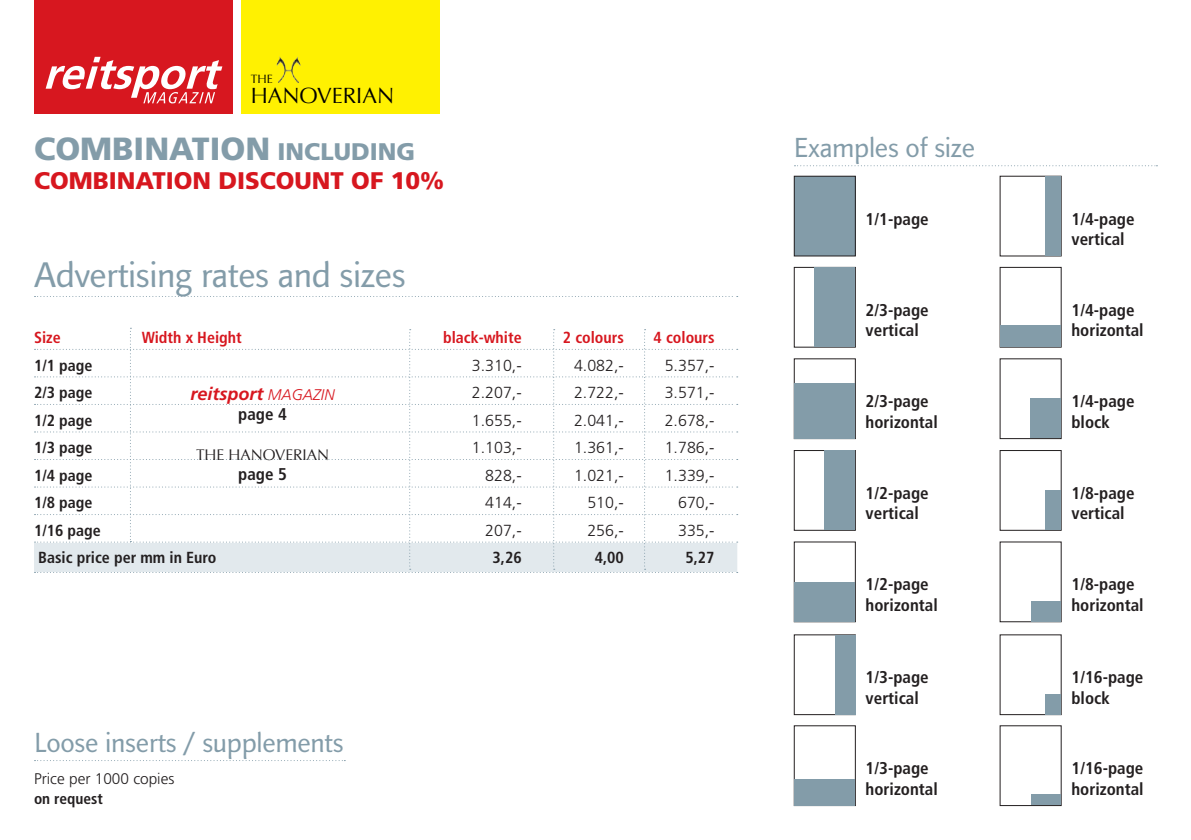
<style>
.page{position:relative;width:1191px;height:840px;background:#fff}
.page>*{position:absolute;margin:0;border:0;box-sizing:border-box;transform-origin:0 0}
.t1{font:36px "Linotype Finnegan Os F";letter-spacing:-.01em;color:#839ca9}
.t2{font:900 32px "Frutiger LT Std";color:#839ca9}
.t3{font:28px "Linotype Finnegan Os F";letter-spacing:-.01em;color:#839ca9}
.t4{font:900 24px "Frutiger LT Std";color:#d7171f}
.t5{font:22px "Optima";color:#000}
.t6{font:italic 700 18px "Frutiger LT Std";color:#d7171f}
.t7{font:700 condensed 17px "Frutiger LT Std";color:#231f20}
.t8{font:300 16px "Frutiger LT Std";color:#231f20}
.t9{font:700 condensed 16px "Frutiger LT Std";color:#231f20}
.t10{font:700 condensed 16px "Frutiger LT Std";color:#d7171f}
.t11{font:300 15.4px/20px "Frutiger LT Std";color:#231f20}
.t12{font:15.4px "Optima";color:#231f20}
.t13{font:12px "Optima";color:#000}
.s1{font-size:24px}
.s2{font-weight:300;font-size:15.4px}
.s3{font-weight:700;font-stretch:condensed}
</style>
<div class="page">
<div style="left:34px;top:0;width:198px;height:113px;background:#d7171f"></div>
<svg style="left:46px;top:57px;width:176px;height:46px"></svg>
<svg style="left:794px;top:165px;width:363px;height:1px"></svg>
<svg style="left:35px;top:296px;width:703px;height:1px"></svg>
<svg style="left:35px;top:327px;width:703px;height:245px"></svg>
<div style="left:794px;top:176px;width:61px;height:80px;background:#839ca9"></div>
<div style="left:794px;top:176px;width:61px;height:80px;border:1px solid #231f20"></div>
<div style="left:794px;top:267px;width:61px;height:80px;border:1px solid #231f20"></div>
<div style="left:794px;top:450px;width:61px;height:80px;border:1px solid #231f20"></div>
<div style="left:794px;top:634px;width:61px;height:80px;border:1px solid #231f20"></div>
<div style="left:1045px;top:176px;width:16px;height:79px;background:#839ca9"></div>
<div style="left:1000px;top:325px;width:61px;height:21px;background:#839ca9"></div>
<div style="left:1030px;top:398px;width:31px;height:40px;background:#839ca9"></div>
<div style="left:1045px;top:490px;width:16px;height:39px;background:#839ca9"></div>
<div style="left:1031px;top:601px;width:30px;height:20px;background:#839ca9"></div>
<div style="left:1045px;top:693px;width:16px;height:21px;background:#839ca9"></div>
<div style="left:1031px;top:794px;width:30px;height:10px;background:#839ca9"></div>
<div style="left:814px;top:267px;width:41px;height:79px;background:#839ca9"></div>
<div style="left:794px;top:383px;width:61px;height:55px;background:#839ca9"></div>
<div style="left:825px;top:450px;width:30px;height:79px;background:#839ca9"></div>
<div style="left:794px;top:581px;width:61px;height:40px;background:#839ca9"></div>
<div style="left:835px;top:634px;width:20px;height:80px;background:#839ca9"></div>
<div style="left:794px;top:778px;width:61px;height:26px;background:#839ca9"></div>
<div style="left:241px;top:0;width:199px;height:113px;background:#fff101"></div>
<svg style="left:276px;top:56px;width:8px;height:12px"></svg>
<p class="t13" style="left:251px;top:72px;width:24px">THE</p>
<p class="t5" style="left:251px;top:83px;width:145px">HANOVERIAN</p>
<p class="t2" style="left:34px;top:130px;width:382px">COMBINATION <span class="s1">INCLUDING</span></p>
<p class="t4" style="left:34px;top:166px;width:411px">COMBINATION DISCOUNT OF 10%</p>
<p class="t1" style="left:34px;top:254px;width:373px">Advertising rates and sizes</p>
<p class="t10" style="left:34px;top:328px;width:28px">Size</p>
<p class="t10" style="left:142px;top:328px;width:101px">Width x Height</p>
<p class="t10" style="left:443px;top:328px;width:80px">black-white</p>
<p class="t10" style="left:563px;top:328px;width:62px">2 colours</p>
<p class="t10" style="left:653px;top:328px;width:62px">4 colours</p>
<p class="t9" style="left:34px;top:355px;width:60px">1/1 page</p>
<p class="t8" style="left:472px;top:356px;width:51px">3.310,-</p>
<p class="t8" style="left:574px;top:356px;width:51px">4.082,-</p>
<p class="t8" style="left:665px;top:356px;width:51px">5.357,-</p>
<p class="t9" style="left:34px;top:383px;width:60px">2/3 page</p>
<p class="t8" style="left:472px;top:383px;width:51px">2.207,-</p>
<p class="t8" style="left:574px;top:383px;width:51px">2.722,-</p>
<p class="t8" style="left:665px;top:383px;width:51px">3.571,-</p>
<p class="t9" style="left:34px;top:410px;width:60px">1/2 page</p>
<p class="t8" style="left:472px;top:411px;width:51px">1.655,-</p>
<p class="t8" style="left:574px;top:411px;width:51px">2.041,-</p>
<p class="t8" style="left:665px;top:411px;width:51px">2.678,-</p>
<p class="t9" style="left:34px;top:438px;width:60px">1/3 page</p>
<p class="t8" style="left:472px;top:438px;width:51px">1.103,-</p>
<p class="t8" style="left:574px;top:438px;width:51px">1.361,-</p>
<p class="t8" style="left:665px;top:438px;width:51px">1.786,-</p>
<p class="t9" style="left:34px;top:465px;width:60px">1/4 page</p>
<p class="t8" style="left:485px;top:466px;width:38px">828,-</p>
<p class="t8" style="left:574px;top:466px;width:51px">1.021,-</p>
<p class="t8" style="left:665px;top:466px;width:51px">1.339,-</p>
<p class="t9" style="left:34px;top:493px;width:60px">1/8 page</p>
<p class="t8" style="left:485px;top:493px;width:38px">414,-</p>
<p class="t8" style="left:587px;top:493px;width:38px">510,-</p>
<p class="t8" style="left:678px;top:493px;width:38px">670,-</p>
<p class="t9" style="left:34px;top:520px;width:68px">1/16 page</p>
<p class="t8" style="left:485px;top:521px;width:38px">207,-</p>
<p class="t8" style="left:587px;top:521px;width:38px">256,-</p>
<p class="t8" style="left:678px;top:521px;width:38px">335,-</p>
<p class="t9" style="left:38px;top:548px;width:180px">Basic price per mm in Euro</p>
<p class="t9" style="left:492px;top:548px;width:31px">3,26</p>
<p class="t9" style="left:594px;top:548px;width:31px">4,00</p>
<p class="t9" style="left:685px;top:548px;width:31px">5,27</p>
<p class="t6" style="left:190px;top:382px;width:146px">reitsport <span class="s2">MAGAZIN</span></p>
<p class="t7" style="left:238px;top:403px;width:50px">page 4</p>
<p class="t12" style="left:196px;top:445px;width:134px">THE HANOVERIAN</p>
<p class="t7" style="left:238px;top:463px;width:50px">page 5</p>
<p class="t3" style="left:34px;top:725px;width:311px">Loose inserts / supplements</p>
<p class="t11" style="left:34px;top:768px;width:142px">Price per 1000 copies <span class="s3">on request</span></p>
<p class="t3" style="left:794px;top:131px;width:183px">Examples of size</p>
<p class="t7" style="left:865px;top:208px;width:65px">1/1-page</p>
<p class="t7" style="left:865px;top:299px;width:65px">2/3-page</p>
<p class="t7" style="left:865px;top:320px;width:55px">vertical</p>
<p class="t7" style="left:865px;top:391px;width:65px">2/3-page</p>
<p class="t7" style="left:865px;top:411px;width:74px">horizontal</p>
<p class="t7" style="left:865px;top:482px;width:65px">1/2-page</p>
<p class="t7" style="left:865px;top:503px;width:55px">vertical</p>
<p class="t7" style="left:865px;top:574px;width:65px">1/2-page</p>
<p class="t7" style="left:865px;top:594px;width:74px">horizontal</p>
<p class="t7" style="left:865px;top:666px;width:65px">1/3-page</p>
<p class="t7" style="left:865px;top:687px;width:55px">vertical</p>
<p class="t7" style="left:865px;top:757px;width:65px">1/3-page</p>
<p class="t7" style="left:865px;top:778px;width:74px">horizontal</p>
<p class="t7" style="left:1071px;top:208px;width:65px">1/4-page</p>
<p class="t7" style="left:1071px;top:229px;width:55px">vertical</p>
<p class="t7" style="left:1071px;top:299px;width:65px">1/4-page</p>
<p class="t7" style="left:1071px;top:320px;width:74px">horizontal</p>
<p class="t7" style="left:1071px;top:391px;width:65px">1/4-page</p>
<p class="t7" style="left:1071px;top:411px;width:40px">block</p>
<p class="t7" style="left:1071px;top:482px;width:65px">1/8-page</p>
<p class="t7" style="left:1071px;top:503px;width:55px">vertical</p>
<p class="t7" style="left:1071px;top:574px;width:65px">1/8-page</p>
<p class="t7" style="left:1071px;top:594px;width:74px">horizontal</p>
<p class="t7" style="left:1071px;top:666px;width:73px">1/16-page</p>
<p class="t7" style="left:1071px;top:687px;width:40px">block</p>
<p class="t7" style="left:1071px;top:757px;width:73px">1/16-page</p>
<p class="t7" style="left:1071px;top:778px;width:74px">horizontal</p>
</div>
